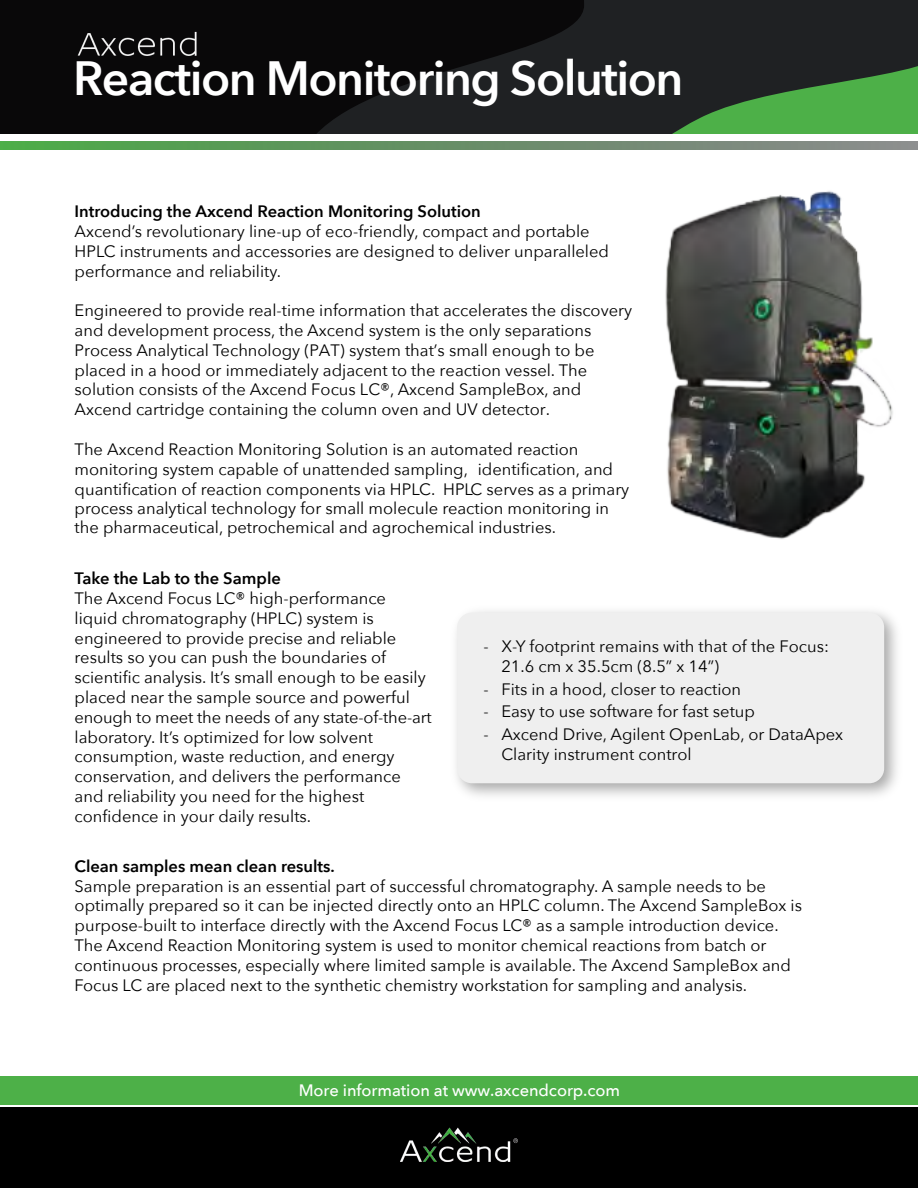
<style>
.page{position:relative;width:918px;height:1188px;background:#fff}
.page>*{position:absolute;margin:0;border:0;box-sizing:border-box;transform-origin:0 0}
.t1{font:600 48px "Avenir Next";letter-spacing:-.03em;color:#fff}
.t2{font:16.5px/19.8px "Avenir Next";color:#000}
.t3{font:600 16.5px "Avenir Next";color:#000}
.t4{font:500 16.5px "Avenir Next";letter-spacing:-.005em;color:#fff}
</style>
<div class="page">
<div style="left:0;top:1077px;width:918px;height:28px;background:#4db048"></div>
<div style="left:0;top:1107px;width:918px;height:81px;background:#000"></div>
<svg style="left:584px;top:0;width:334px;height:134px;background:#29412b"></svg>
<svg style="left:187px;top:0;width:397px;height:134px;background:#111112"></svg>
<div style="left:0;top:0;width:187px;height:134px;background:#090809"></div>
<img style="left:400px;top:1127px;width:118px;height:35px">
<svg style="left:0;top:141px;width:918px;height:8px;background:#699368"></svg>
<img style="left:665px;top:191px;width:228px;height:348px">
<div style="left:457px;top:613px;width:427px;height:170px;background:#efefef;border-radius:15px"></div>
<img style="left:72px;top:28px;width:214px;height:89px">
<div style="left:71px;top:58px;width:231px;height:49px;background:#090809"></div>
<div style="left:271px;top:51px;width:15px;height:15px;background:#090809"></div>
<h1 class="t1" style="left:73px;top:37px;width:612px">Reaction Monitoring Solution</h1>
<p class="t3" style="left:75px;top:197px;width:408px">Introducing the Axcend Reaction Monitoring Solution</p>
<p class="t2" style="left:75px;top:221px;width:536px">Axcend’s revolutionary line-up of eco-friendly, compact and portable<br>HPLC instruments and accessories are designed to deliver unparalleled performance and reliability.</p>
<p class="t2" style="left:75px;top:300px;width:559px">Engineered to provide real-time information that accelerates the discovery and development process, the Axcend system is the only separations Process Analytical Technology (PAT) system that’s small enough to be placed in a hood or immediately adjacent to the reaction vessel. The solution consists of the Axcend Focus LC®, Axcend SampleBox, and Axcend cartridge containing the column oven and UV detector.</p>
<p class="t2" style="left:75px;top:438px;width:556px;line-height:20.2px">The Axcend Reaction Monitoring Solution is an automated reaction monitoring system capable of unattended sampling, identification, and quantification of reaction components via HPLC. HPLC serves as a primary</p>
<p class="t2" style="left:75px;top:498px;width:536px;line-height:18.6px">process analytical technology for small molecule reaction monitoring in the pharmaceutical, petrochemical and agrochemical industries.</p>
<p class="t3" style="left:75px;top:564px;width:208px">Take the Lab to the Sample</p>
<p class="t2" style="left:75px;top:588px;width:358px">The Axcend Focus LC® high-performance liquid chromatography (HPLC) system is engineered to provide precise and reliable results so you can push the boundaries of scientific analysis. It’s small enough to be easily placed near the sample source and powerful enough to meet the needs of any state-of-the-art laboratory. It’s optimized for low solvent consumption, waste reduction, and energy conservation, and delivers the performance and reliability you need for the highest confidence in your daily results.</p>
<p class="t3" style="left:75px;top:852px;width:262px">Clean samples mean clean results.</p>
<p class="t2" style="left:75px;top:875px;width:729px">Sample preparation is an essential part of successful chromatography. A sample needs to be optimally prepared so it can be injected directly onto an HPLC column. The Axcend SampleBox is purpose-built to interface directly with the Axcend Focus LC® as a sample introduction device.<br>The Axcend Reaction Monitoring system is used to monitor chemical reactions from batch or continuous processes, especially where limited sample is available. The Axcend SampleBox and Focus LC are placed next to the synthetic chemistry workstation for sampling and analysis.</p>
<p class="t2" style="left:501px;top:636px;width:329px;text-indent:-18px">- X-Y footprint remains with that of the Focus:<br>21.6 cm x 35.5cm (8.5” x 14”)</p>
<p class="t2" style="left:483px;top:678px;width:259px">- Fits in a hood, closer to reaction</p>
<p class="t2" style="left:483px;top:701px;width:273px">- Easy to use software for fast setup</p>
<p class="t2" style="left:501px;top:724px;width:343px;text-indent:-18px">- Axcend Drive, Agilent OpenLab, or DataApex<br>Clarity instrument control</p>
<p class="t4" style="left:299px;top:1076px;width:323px">More information at www.axcendcorp.com</p>
</div>
